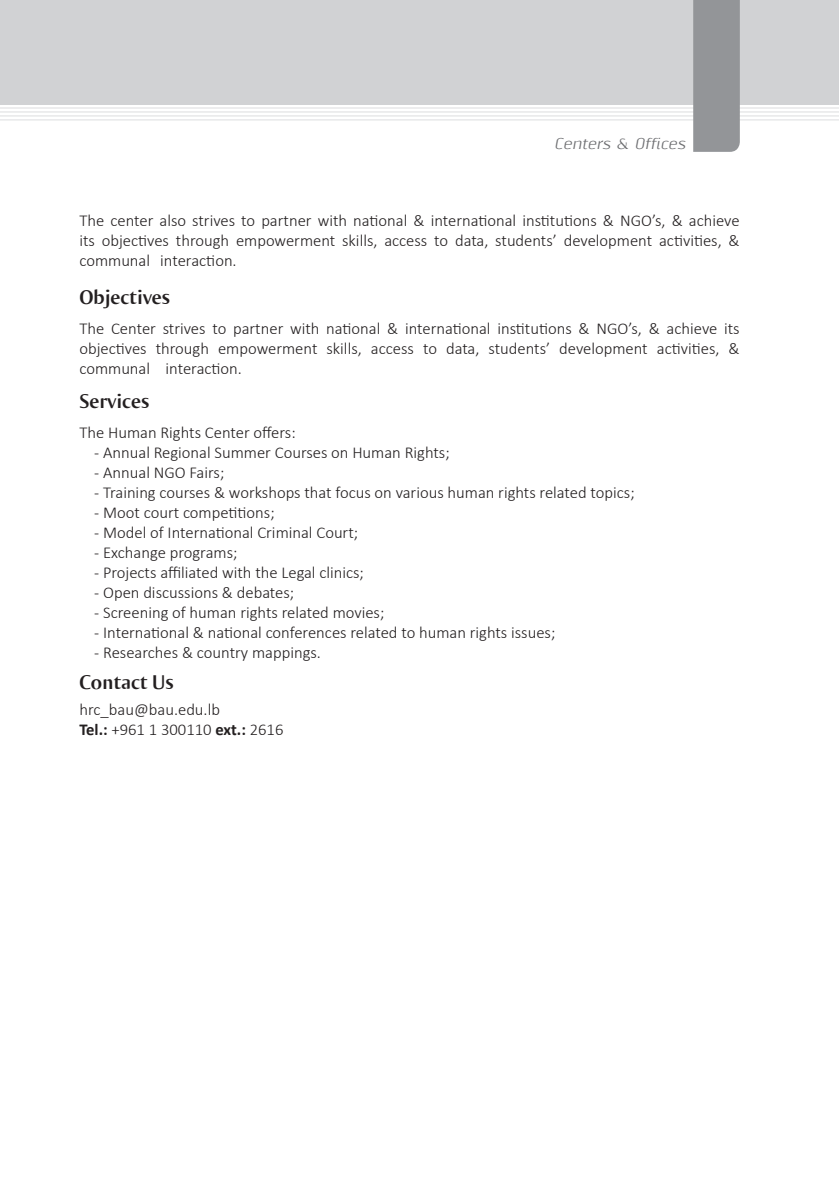
<style>
.page{position:relative;width:839px;height:1201px;background:#fff}
.page>*{position:absolute;margin:0;border:0;box-sizing:border-box;transform-origin:0 0}
.introduction_title_f{font:700 21px "Ogirema";color:#231f20}
.Text{font:300 16.62px/19.9px "Calibri";color:#231f20;text-align:justify}
.options{font:300 16.62px "Calibri";color:#231f20}
.t1{font:italic 14px "Resagnicto";letter-spacing:-.005em;color:#6c6d70}
.s1{font-weight:700}
</style>
<div class="page">
<hr style="left:0;top:120px;width:838px;height:1px;background:#dcdddf">
<hr style="left:0;top:116px;width:838px;height:1px;background:#dcdddf">
<hr style="left:0;top:112px;width:838px;height:1px;background:#dcdddf">
<hr style="left:0;top:108px;width:838px;height:1px;background:#dcdddf">
<div style="left:0;top:0;width:15px;height:104px;background:#d1d2d4"></div>
<div style="left:15px;top:0;width:823px;height:104px;background:#d1d2d4"></div>
<div style="left:693px;top:0;width:46px;height:152px;background:#939598"></div>
<p class="t1" style="left:554px;top:135px;width:132px">Centers &amp; Offices</p>
<p class="Text" style="left:79px;top:210px;width:661px">The center also strives to partner with national &amp; international institutions &amp; NGO’s, &amp; achieve its objectives through empowerment skills, access to data, students’ development activities, &amp; communal interaction.</p>
<p class="introduction_title_f" style="left:79px;top:284px;width:92px">Objectives</p>
<p class="Text" style="left:79px;top:318px;width:661px">The Center strives to partner with national &amp; international institutions &amp; NGO’s, &amp; achieve its objectives through empowerment skills, access to data, students’ development activities, &amp; communal interaction.</p>
<p class="introduction_title_f" style="left:79px;top:388px;width:71px">Services</p>
<p class="Text" style="left:79px;top:422px;width:218px">The Human Rights Center offers:</p>
<p class="options" style="left:94px;top:442px;width:357px">- Annual Regional Summer Courses on Human Rights;</p>
<p class="options" style="left:94px;top:462px;width:131px">- Annual NGO Fairs;</p>
<p class="options" style="left:94px;top:482px;width:542px">- Training courses &amp; workshops that focus on various human rights related topics;</p>
<p class="options" style="left:94px;top:502px;width:182px">- Moot court competitions;</p>
<p class="options" style="left:94px;top:522px;width:265px">- Model of International Criminal Court;</p>
<p class="options" style="left:94px;top:542px;width:145px">- Exchange programs;</p>
<p class="options" style="left:94px;top:562px;width:271px">- Projects affiliated with the Legal clinics;</p>
<p class="options" style="left:94px;top:582px;width:201px">- Open discussions &amp; debates;</p>
<p class="options" style="left:94px;top:602px;width:291px">- Screening of human rights related movies;</p>
<p class="options" style="left:94px;top:622px;width:462px">- International &amp; national conferences related to human rights issues;</p>
<p class="options" style="left:94px;top:642px;width:228px">- Researches &amp; country mappings.</p>
<p class="introduction_title_f" style="left:79px;top:669px;width:96px">Contact Us</p>
<p class="Text" style="left:79px;top:699px;width:142px">hrc_bau@bau.edu.lb</p>
<p class="Text" style="left:79px;top:719px;width:205px"><span class="s1">Tel.:</span> +961 1 300110 <span class="s1">ext.:</span> 2616</p>
</div>
